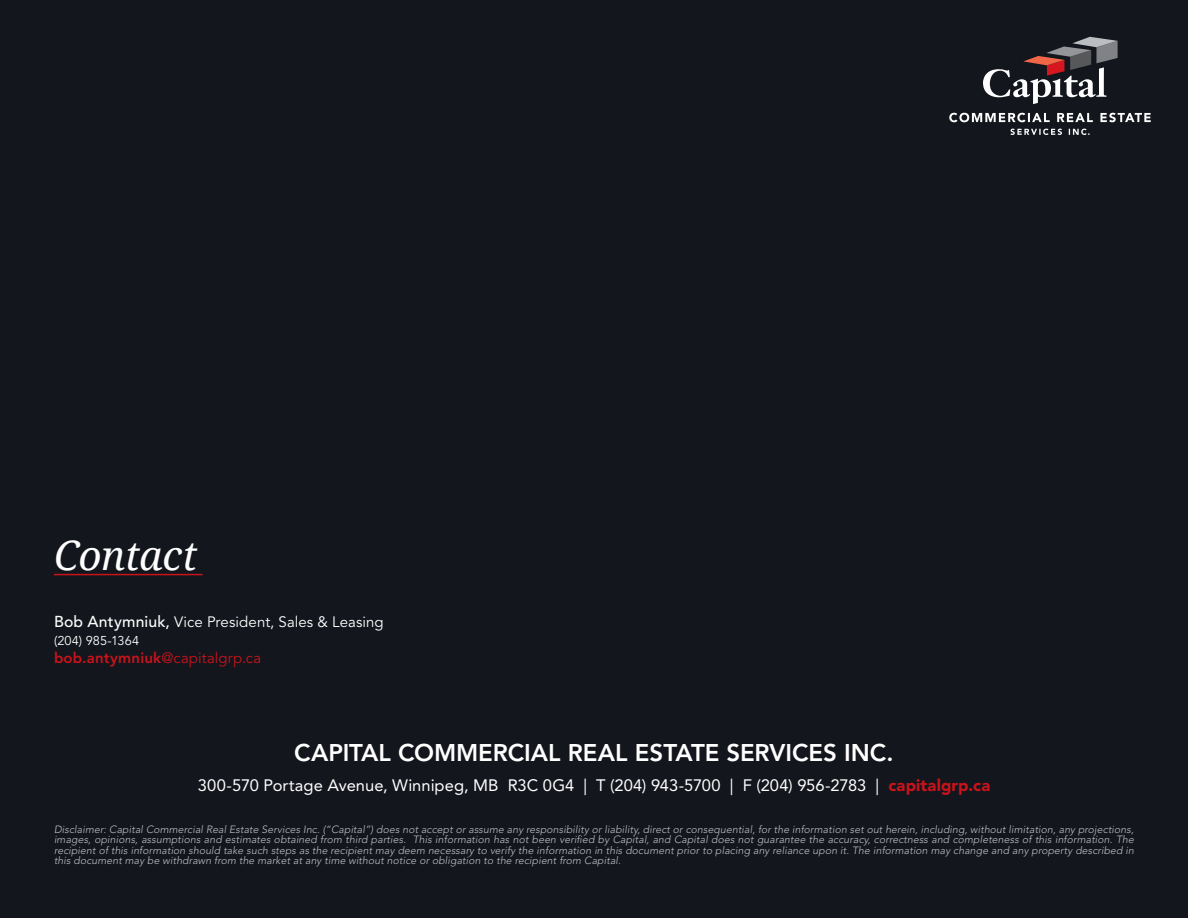
<style>
.page{position:relative;width:1188px;height:918px;background:#14161d}
.page>*{position:absolute;margin:0;border:0;box-sizing:border-box;transform-origin:0 0}
.t1{font:italic 40.5px "Droid Serif";letter-spacing:-.01em;color:#fff}
.t2{font:800 24px "Avenir LT Std";letter-spacing:-.005em;color:#fff}
.t3{font:16.5px "Avenir LT Std";color:#fff}
.t4{font:15px "Avenir LT Std";letter-spacing:.005em;color:#fff}
.t5{font:15px "Avenir LT Std";letter-spacing:.005em;color:#c8131b}
.t6{font:12.75px "Avenir LT Std";letter-spacing:.005em;color:#fff}
.t7{font:italic 300 10.5px/10.5px "Avenir LT Std";letter-spacing:.01em;color:#c1c1c5;text-align:justify}
.s1{font-weight:500;font-size:15.75px}
.s2{font-weight:800}
.s3{font-weight:900;color:#c8131b}
</style>
<div class="page">
<svg style="left:949px;top:37px;width:202px;height:98px"></svg>
<hr style="left:54px;top:574px;width:148px;height:1px;background:#c8131b">
<h1 class="t1" style="left:54px;top:528px;width:145px">Contact</h1>
<h3 class="t4" style="left:54px;top:614px;width:331px"><span class="s1">Bob Antymniuk,</span> Vice President, Sales &amp; Leasing</h3>
<p class="t6" style="left:54px;top:634px;width:87px">(204) 985-1364</p>
<h3 class="t5" style="left:54px;top:650px;width:209px"><span class="s2">bob.antymniuk</span>@capitalgrp.ca</h3>
<h2 class="t2" style="left:294px;top:738px;width:601px">CAPITAL COMMERCIAL REAL ESTATE SERVICES INC.</h2>
<h3 class="t3" style="left:198px;top:775px;width:794px">300-570 Portage Avenue, Winnipeg, MB R3C 0G4 | T (204) 943-5700 | F (204) 956-2783 | <span class="s3">capitalgrp.ca</span></h3>
<p class="t7" style="left:54px;top:824px;width:1082px">Disclaimer: Capital Commercial Real Estate Services Inc. (“Capital”) does not accept or assume any responsibility or liability, direct or consequential, for the information set out herein, including, without limitation, any projections, images, opinions, assumptions and estimates obtained from third parties. This information has not been verified by Capital, and Capital does not guarantee the accuracy, correctness and completeness of this information. The recipient of this information should take such steps as the recipient may deem necessary to verify the information in this document prior to placing any reliance upon it. The information may change and any property described in this document may be withdrawn from the market at any time without notice or obligation to the recipient from Capital.</p>
</div>
